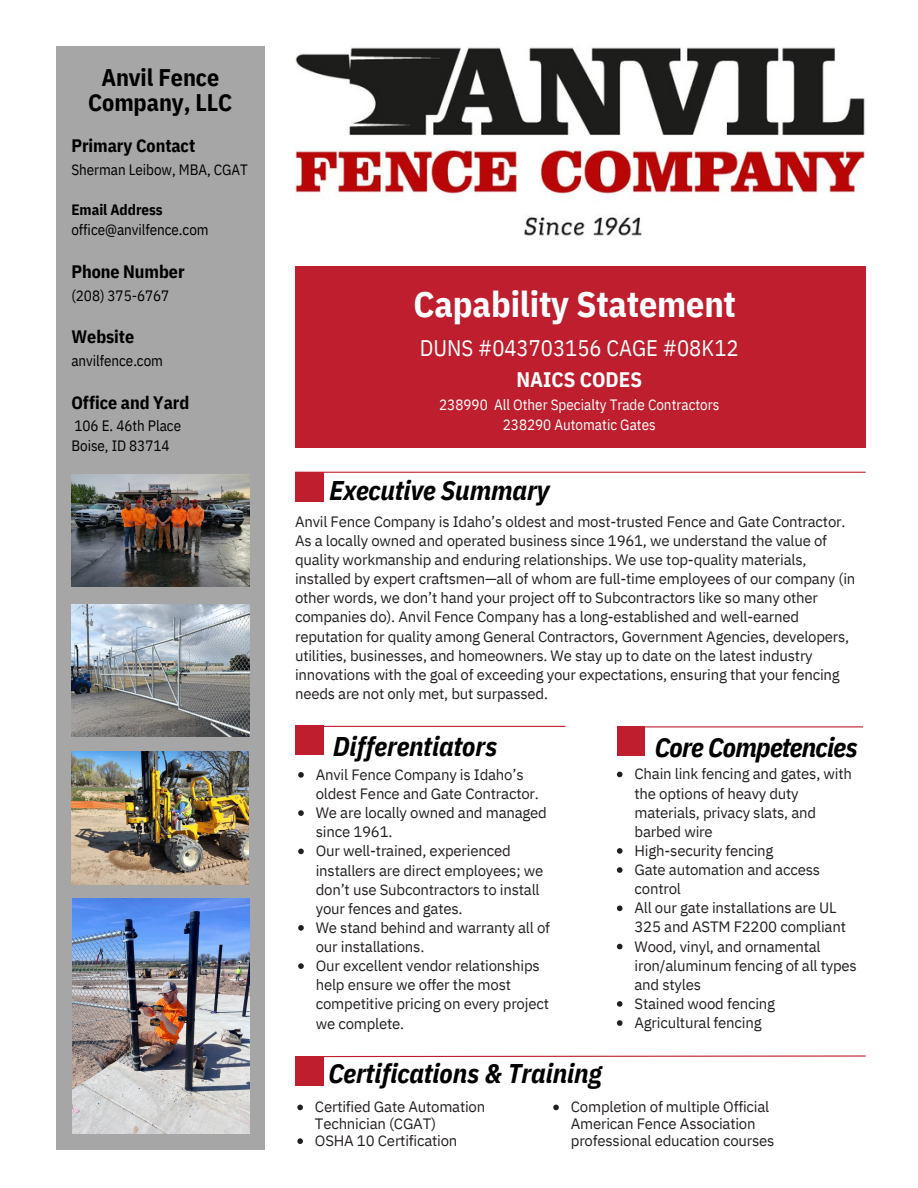
<style>
.page{position:relative;width:918px;height:1188px;background:#fff}
.page>*{position:absolute;margin:0;border:0;box-sizing:border-box;transform-origin:0 0}
.t1{font:700 36px "IBM Plex Sans Cond";letter-spacing:-.005em;color:#fff}
.t2{font:italic 700 27px "IBM Plex Sans Cond";letter-spacing:-.005em;color:#000}
.t3{font:italic 700 27px "IBM Plex Sans Cond";letter-spacing:-.025em;color:#000}
.t4{font:700 24px/24.8px "IBM Plex Sans Cond";letter-spacing:-.005em;color:#000;text-align:center}
.t5{font:22.5px "IBM Plex Sans Cond";color:#fff}
.t6{font:700 21px "IBM Plex Sans Cond";color:#fff}
.t7{font:700 18px "IBM Plex Sans Cond";letter-spacing:-.005em;color:#000}
.t8{font:15px/19.2px "IBM Plex Sans";letter-spacing:-.015em;color:#231f20}
.t9{font:15px "IBM Plex Sans Cond";letter-spacing:-.005em;color:#000}
.t10{font:15px/20.2px "IBM Plex Sans Cond";color:#fff;text-align:center}
.t11{font:700 15px "IBM Plex Sans Cond";letter-spacing:-.005em;color:#000}
.s1{font-style:inherit}
</style>
<div class="page">
<div style="left:295px;top:267px;width:570px;height:181px;background:#be1e2d"></div>
<div style="left:56px;top:47px;width:208px;height:1103px;background:#a6a6a6"></div>
<hr style="left:295px;top:726px;width:270px;height:1px;background:#be1e2d">
<hr style="left:620px;top:726px;width:243px;height:1px;background:#be1e2d">
<svg style="left:324px;top:1055px;width:542px;height:3px"></svg>
<hr style="left:295px;top:472px;width:571px;height:1px;background:#be1e2d">
<div style="left:295px;top:472px;width:29px;height:29px;background:#be1e2d"></div>
<div style="left:295px;top:726px;width:29px;height:29px;background:#be1e2d"></div>
<div style="left:295px;top:1056px;width:29px;height:29px;background:#be1e2d"></div>
<div style="left:618px;top:727px;width:27px;height:29px;background:#be1e2d"></div>
<img style="left:295px;top:47px;width:570px;height:189px">
<img style="left:73px;top:899px;width:176px;height:235px">
<img style="left:72px;top:475px;width:177px;height:111px">
<img style="left:72px;top:604px;width:177px;height:133px">
<img style="left:72px;top:752px;width:176px;height:133px">
<svg style="left:297px;top:1105px;width:6px;height:5px"></svg>
<svg style="left:297px;top:1138px;width:6px;height:6px"></svg>
<svg style="left:298px;top:772px;width:6px;height:6px"></svg>
<svg style="left:298px;top:810px;width:6px;height:6px"></svg>
<svg style="left:298px;top:849px;width:6px;height:5px"></svg>
<svg style="left:298px;top:925px;width:6px;height:6px"></svg>
<svg style="left:298px;top:963px;width:6px;height:6px"></svg>
<svg style="left:617px;top:772px;width:6px;height:5px"></svg>
<svg style="left:617px;top:848px;width:6px;height:6px"></svg>
<svg style="left:617px;top:867px;width:6px;height:6px"></svg>
<svg style="left:617px;top:905px;width:6px;height:6px"></svg>
<svg style="left:617px;top:944px;width:6px;height:5px"></svg>
<svg style="left:617px;top:1001px;width:6px;height:6px"></svg>
<svg style="left:617px;top:1020px;width:6px;height:6px"></svg>
<svg style="left:553px;top:1105px;width:6px;height:5px"></svg>
<p class="t4" style="left:88px;top:64px;width:146px">Anvil Fence<br>Company, LLC</p>
<p class="t7" style="left:71px;top:134px;width:125px">Primary Contact</p>
<p class="t9" style="left:71px;top:159px;width:178px">Sherman Leibow, MBA, CGAT</p>
<p class="t11" style="left:71px;top:200px;width:93px">Email Address</p>
<p class="t9" style="left:71px;top:220px;width:139px">office@anvilfence.com</p>
<p class="t7" style="left:71px;top:260px;width:115px">Phone Number</p>
<p class="t9" style="left:71px;top:285px;width:99px">(208) 375-6767</p>
<p class="t7" style="left:71px;top:325px;width:64px">Website</p>
<p class="t9" style="left:71px;top:351px;width:93px">anvilfence.com</p>
<p class="t7" style="left:71px;top:390px;width:119px">Office and Yard</p>
<p class="t9" style="left:75px;top:416px;width:108px">106 E. 46th Place</p>
<p class="t9" style="left:71px;top:436px;width:100px">Boise, ID 83714</p>
<p class="t1" style="left:413px;top:280px;width:324px">Capability Statement</p>
<p class="t5" style="left:420px;top:333px;width:320px">DUNS #043703156 <span class="s1">CAGE #08K12</span></p>
<p class="t6" style="left:516px;top:365px;width:127px">NAICS CODES</p>
<p class="t10" style="left:439px;top:394px;width:282px">238990 All Other Specialty Trade Contractors<br>238290 Automatic Gates</p>
<p class="t2" style="left:329px;top:473px;width:221px">Executive Summary</p>
<p class="t8" style="left:295px;top:512px;width:562px">Anvil Fence Company is Idaho’s oldest and most-trusted Fence and Gate Contractor.<br>As a locally owned and operated business since 1961, we understand the value of quality workmanship and enduring relationships. We use top-quality materials, installed by expert craftsmen—all of whom are full-time employees of our company (in other words, we don’t hand your project off to Subcontractors like so many other companies do). Anvil Fence Company has a long-established and well-earned reputation for quality among General Contractors, Government Agencies, developers, utilities, businesses, and homeowners. We stay up to date on the latest industry innovations with the goal of exceeding your expectations, ensuring that your fencing needs are not only met, but surpassed.</p>
<h1 class="t2" style="left:333px;top:728px;width:166px">Differentiators</h1>
<p class="t8" style="left:316px;top:765px;width:225px">Anvil Fence Company is Idaho’s oldest Fence and Gate Contractor.</p>
<p class="t8" style="left:316px;top:803px;width:233px">We are locally owned and managed since 1961.</p>
<h2 class="t8" style="left:316px;top:841px;width:229px">Our well-trained, experienced installers are direct employees; we don’t use Subcontractors to install your fences and gates.</h2>
<p class="t8" style="left:316px;top:918px;width:236px">We stand behind and warranty all of our installations.</p>
<h2 class="t8" style="left:316px;top:956px;width:235px">Our excellent vendor relationships help ensure we offer the most competitive pricing on every project we complete.</h2>
<p class="t2" style="left:328px;top:1055px;width:275px">Certifications &amp; Training</p>
<h2 class="t3" style="left:655px;top:729px;width:204px">Core Competencies</h2>
<p class="t8" style="left:635px;top:764px;width:219px">Chain link fencing and gates, with the options of heavy duty materials, privacy slats, and barbed wire</p>
<p class="t8" style="left:635px;top:841px;width:141px">High-security fencing</p>
<p class="t8" style="left:635px;top:860px;width:187px">Gate automation and access control</p>
<p class="t8" style="left:635px;top:898px;width:213px">All our gate installations are UL<br>325 and ASTM F2200 compliant</p>
<h2 class="t8" style="left:635px;top:936px;width:224px">Wood, vinyl, and ornamental iron/aluminum fencing of all types and styles</h2>
<p class="t8" style="left:635px;top:994px;width:142px">Stained wood fencing</p>
<p class="t8" style="left:635px;top:1013px;width:129px">Agricultural fencing</p>
<h3 class="t8" style="left:315px;top:1098px;width:172px;line-height:16.8px">Certified Gate Automation<br>Technician (CGAT)</h3>
<h5 class="t8" style="left:315px;top:1131px;width:144px">OSHA 10 Certification</h5>
<p class="t8" style="left:571px;top:1098px;width:205px;line-height:16.8px">Completion of multiple Official<br>American Fence Association professional education courses</p>
</div>
